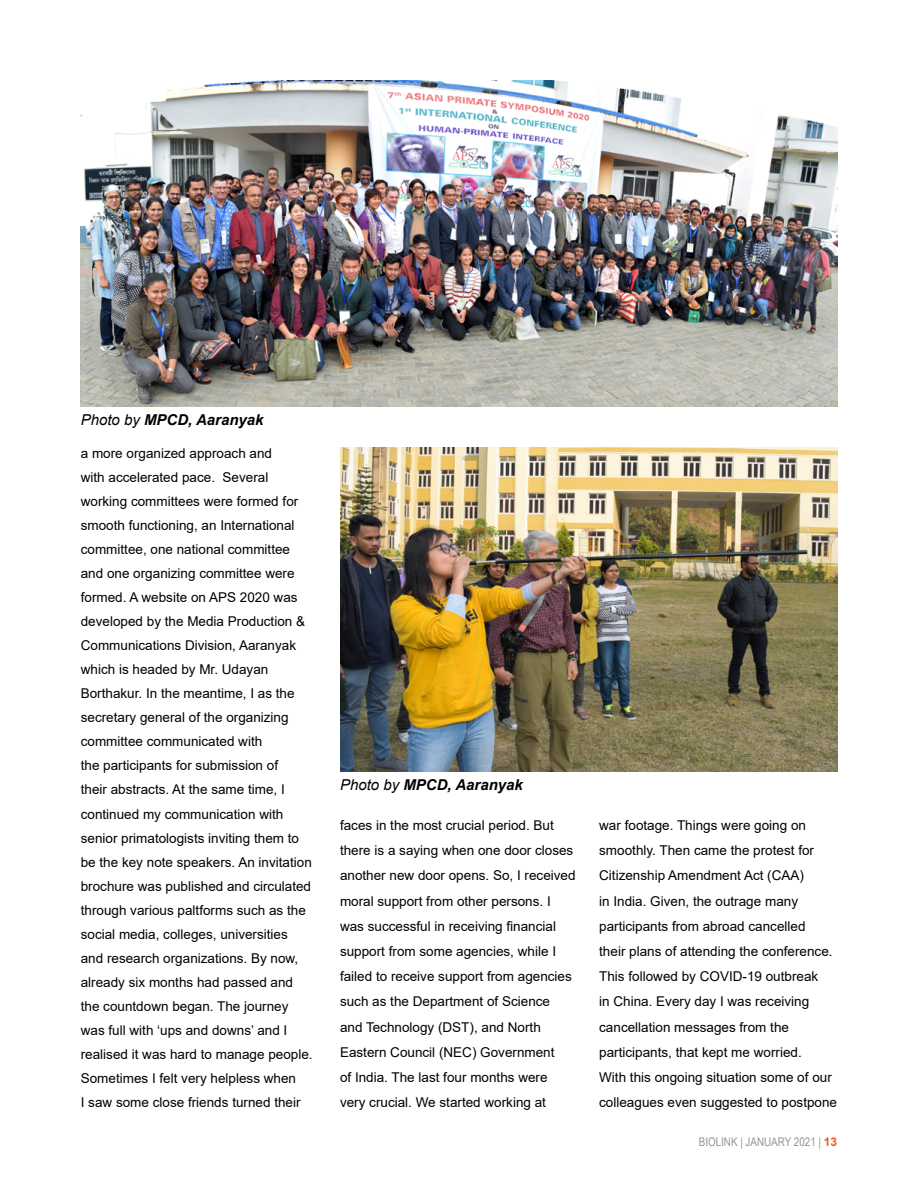
<style>
.page{position:relative;width:918px;height:1188px;background:#fff}
.page>*{position:absolute;margin:0;border:0;box-sizing:border-box;transform-origin:0 0}
.t1{font:italic 700 15px "Arial";color:#000}
.t2{font:13.5px/24px "Arial";color:#000}
.t3{font:12px "Arial Narrow";color:#939598}
.s1{font-weight:400}
.s2{font-family:"Arial";font-weight:700;color:#f15a22}
</style>
<div class="page">
<img style="left:81px;top:81px;width:756px;height:326px">
<img style="left:340px;top:448px;width:497px;height:324px">
<p class="t1" style="left:81px;top:410px;width:184px"><span class="s1">Photo by</span> MPCD, Aaranyak</p>
<p class="t2" style="left:81px;top:441px;width:233px">a more organized approach and<br>with accelerated pace. Several working committees were formed for smooth functioning, an International committee, one national committee and one organizing committee were formed. A website on APS 2020 was developed by the Media Production &amp; Communications Division, Aaranyak which is headed by Mr. Udayan Borthakur. In the meantime, I as the secretary general of the organizing committee communicated with<br>the participants for submission of<br>their abstracts. At the same time, I continued my communication with senior primatologists inviting them to be the key note speakers. An invitation brochure was published and circulated through various paltforms such as the social media, colleges, universities and research organizations. By now, already six months had passed and the countdown began. The journey was full with ‘ups and downs’ and I realised it was hard to manage people.<br>Sometimes I felt very helpless when<br>I saw some close friends turned their</p>
<p class="t1" style="left:340px;top:775px;width:184px"><span class="s1">Photo by</span> MPCD, Aaranyak</p>
<p class="t2" style="left:340px;top:813px;width:237px;line-height:25.2px">faces in the most crucial period. But there is a saying when one door closes another new door opens. So, I received moral support from other persons. I was successful in receiving financial support from some agencies, while I failed to receive support from agencies such as the Department of Science and Technology (DST), and North Eastern Council (NEC) Government<br>of India. The last four months were very crucial. We started working at</p>
<p class="t2" style="left:599px;top:813px;width:239px;line-height:25.2px">war footage. Things were going on smoothly. Then came the protest for Citizenship Amendment Act (CAA)<br>in India. Given, the outrage many participants from abroad cancelled<br>their plans of attending the conference.<br>This followed by COVID-19 outbreak<br>in China. Every day I was receiving cancellation messages from the participants, that kept me worried.<br>With this ongoing situation some of our colleagues even suggested to postpone</p>
<p class="t3" style="left:699px;top:1133px;width:140px">BIOLINK | JANUARY 2021 | <span class="s2">13</span></p>
</div>
